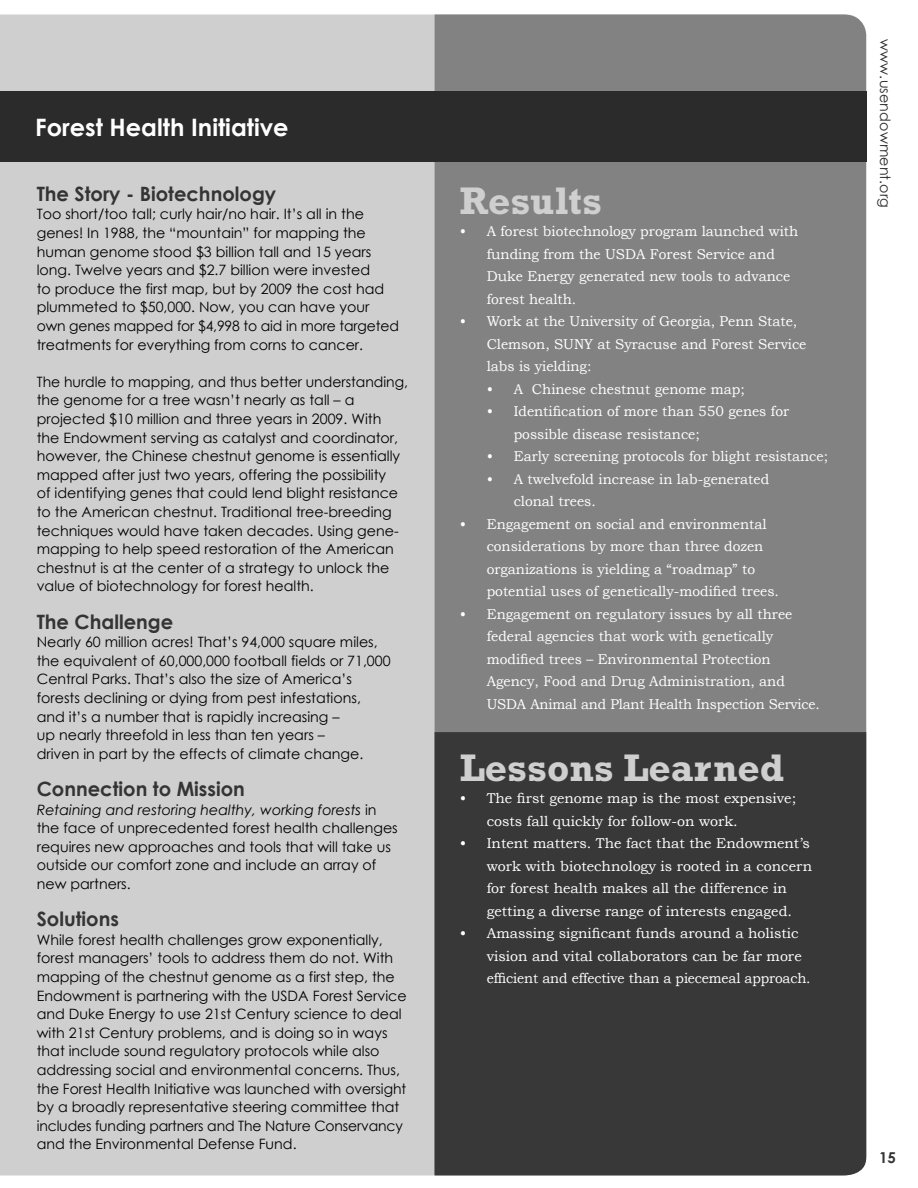
<style>
.page{position:relative;width:918px;height:1188px;background:#fff}
.page>*{position:absolute;margin:0;border:0;box-sizing:border-box;transform-origin:0 0}
.t1{font:700 39px "Rockwell Std";color:#cfcfcf}
.t2{font:700 24px "Century Gothic";color:#fff}
.t3{font:700 19.8px "Century Gothic";color:#343434}
.t4{font:700 15px "Century Gothic";color:#343434}
.t5{font:14.25px/18.6px "Century Gothic";color:#000}
.t6{font:14.25px/22.5px "Bookman Old Style";color:#fff}
.t7{font:14.25px "Century Gothic";letter-spacing:.01em;color:#2b2b2b}
.s1{font-style:italic}
</style>
<div class="page">
<div style="left:0;top:14px;width:435px;height:1161px;background:#cfcfcf"></div>
<div style="left:435px;top:14px;width:431px;height:718px;background:#828282"></div>
<div style="left:0;top:92px;width:866px;height:70px;background:#2b2b2b"></div>
<div style="left:435px;top:732px;width:431px;height:443px;background:#383838"></div>
<h2 class="t2" style="left:35px;top:112px;width:255px">Forest Health Initiative</h2>
<h3 class="t3" style="left:37px;top:181px;width:241px">The Story - Biotechnology</h3>
<p class="t5" style="left:37px;top:205px;width:364px">Too short/too tall; curly hair/no hair. It’s all in the genes! In 1988, the “mountain” for mapping the human genome stood $3 billion tall and 15 years long. Twelve years and $2.7 billion were invested<br>to produce the first map, but by 2009 the cost had plummeted to $50,000. Now, you can have your own genes mapped for $4,998 to aid in more targeted treatments for everything from corns to cancer.</p>
<p class="t5" style="left:37px;top:372px;width:373px">The hurdle to mapping, and thus better understanding, the genome for a tree wasn’t nearly as tall – a projected $10 million and three years in 2009. With<br>the Endowment serving as catalyst and coordinator, however, the Chinese chestnut genome is essentially mapped after just two years, offering the possibility<br>of identifying genes that could lend blight resistance to the American chestnut. Traditional tree-breeding techniques would have taken decades. Using gene&shy;mapping to help speed restoration of the American chestnut is at the center of a strategy to unlock the value of biotechnology for forest health.</p>
<h3 class="t3" style="left:37px;top:609px;width:138px">The Challenge</h3>
<p class="t5" style="left:37px;top:633px;width:355px">Nearly 60 million acres! That’s 94,000 square miles, the equivalent of 60,000,000 football fields or 71,000<br>Central Parks. That’s also the size of America’s forests declining or dying from pest infestations, and it’s a number that is rapidly increasing –<br>up nearly threefold in less than ten years –<br>driven in part by the effects of climate change.</p>
<h3 class="t3" style="left:37px;top:776px;width:210px">Connection to Mission</h3>
<p class="t5" style="left:37px;top:800px;width:363px"><span class="s1">Retaining and restoring healthy, working forests</span> in the face of unprecedented forest health challenges requires new approaches and tools that will take us outside our comfort zone and include an array of new partners.</p>
<h3 class="t3" style="left:37px;top:907px;width:84px">Solutions</h3>
<p class="t5" style="left:37px;top:930px;width:371px">While forest health challenges grow exponentially, forest managers’ tools to address them do not. With mapping of the chestnut genome as a first step, the Endowment is partnering with the USDA Forest Service and Duke Energy to use 21st Century science to deal with 21st Century problems, and is doing so in ways that include sound regulatory protocols while also addressing social and environmental concerns. Thus, the Forest Health Initiative was launched with oversight by a broadly representative steering committee that includes funding partners and The Nature Conservancy and the Environmental Defense Fund.</p>
<h1 class="t1" style="left:460px;top:178px;width:144px">Results</h1>
<p class="t6" style="left:487px;top:220px;width:313px;text-indent:-27px">• A forest biotechnology program launched with funding from the USDA Forest Service and Duke Energy generated new tools to advance forest health.</p>
<p class="t6" style="left:487px;top:310px;width:321px;text-indent:-27px">• Work at the University of Georgia, Penn State,<br>Clemson, SUNY at Syracuse and Forest Service labs is yielding:</p>
<p class="t6" style="left:487px;top:378px;width:260px">• A Chinese chestnut genome map;</p>
<p class="t6" style="left:514px;top:400px;width:277px;text-indent:-27px">• Identification of more than 550 genes for possible disease resistance;</p>
<p class="t6" style="left:487px;top:445px;width:343px">• Early screening protocols for blight resistance;</p>
<p class="t6" style="left:514px;top:468px;width:257px;text-indent:-27px">• A twelvefold increase in lab-generated clonal trees.</p>
<p class="t6" style="left:487px;top:513px;width:294px;text-indent:-27px">• Engagement on social and environmental considerations by more than three dozen organizations is yielding a “roadmap” to potential uses of genetically-modified trees.</p>
<p class="t6" style="left:487px;top:603px;width:335px;text-indent:-27px">• Engagement on regulatory issues by all three federal agencies that work with genetically modified trees – Environmental Protection Agency, Food and Drug Administration, and USDA Animal and Plant Health Inspection Service.</p>
<h1 class="t1" style="left:460px;top:745px;width:326px">Lessons Learned</h1>
<p class="t6" style="left:487px;top:787px;width:311px;text-indent:-27px">• The first genome map is the most expensive; costs fall quickly for follow-on work.</p>
<p class="t6" style="left:487px;top:832px;width:327px;text-indent:-27px">• Intent matters. The fact that the Endowment’s work with biotechnology is rooted in a concern for forest health makes all the difference in getting a diverse range of interests engaged.</p>
<p class="t6" style="left:487px;top:922px;width:325px;text-indent:-27px">• Amassing significant funds around a holistic vision and vital collaborators can be far more efficient and effective than a piecemeal approach.</p>
<p class="t7" style="left:894px;top:39px;width:170px;rotate:90deg">www.usendowment.org</p>
<p class="t4" style="left:879px;top:1148px;width:18px">15</p>
</div>
